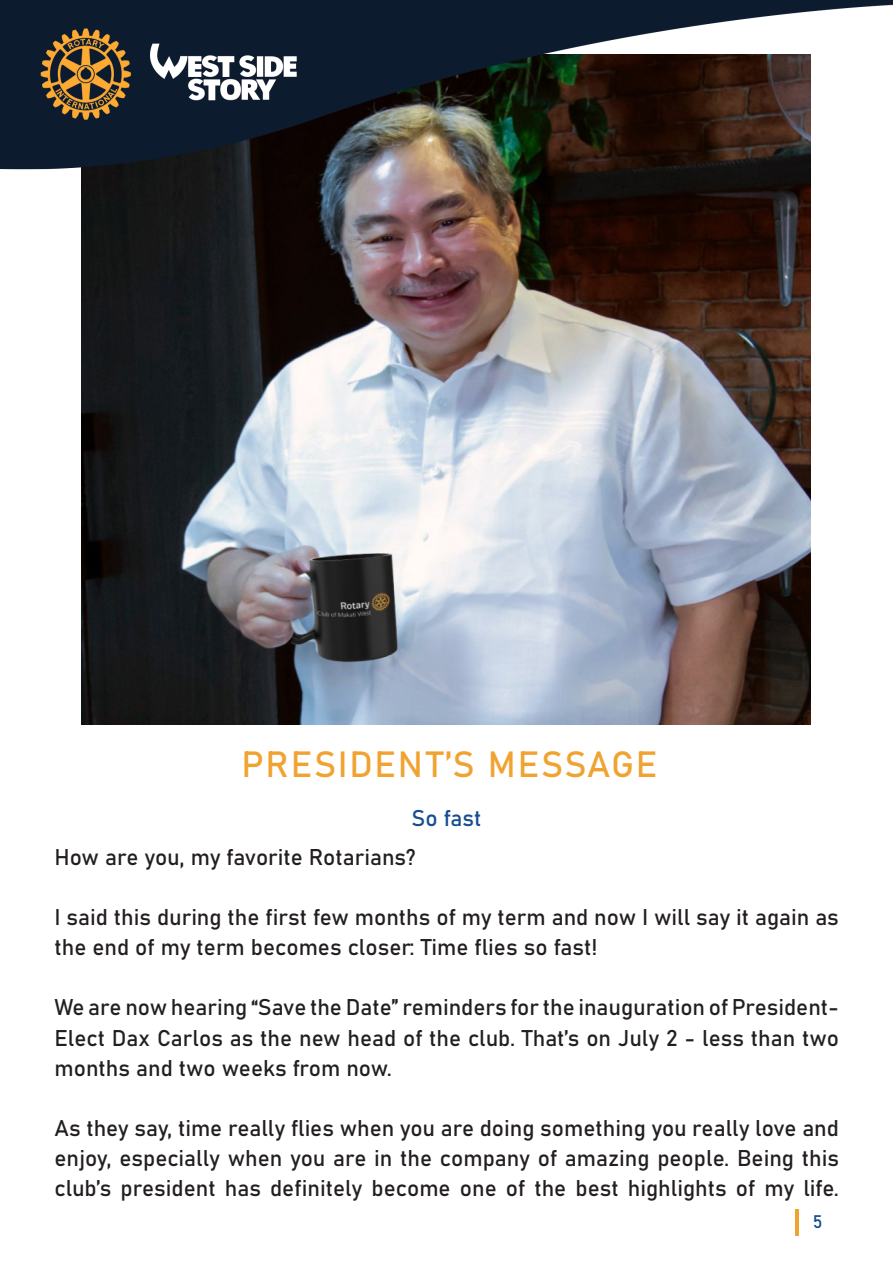
<style>
.page{position:relative;width:893px;height:1263px;background:#fff}
.page>*{position:absolute;margin:0;border:0;box-sizing:border-box;transform-origin:0 0}
.t1{font:36px "Bahnschrift";letter-spacing:.045em;color:#f1a332}
.t2{font:22.5px/30px "Bahnschrift";color:#231f20;text-align:justify}
.t3{font:22.5px "Bahnschrift";color:#164d8f}
.t4{font:18px "Bahnschrift";color:#164d8f}
</style>
<div class="page">
<hr style="left:795px;top:1209px;width:3px;height:26px;background:#f1a332">
<img style="left:81px;top:172px;width:729px;height:552px">
<img style="left:0;top:0;width:893px;height:172px">
<p class="t1" style="left:242px;top:736px;width:417px">PRESIDENT’S MESSAGE</p>
<p class="t3" style="left:412px;top:801px;width:71px">So fast</p>
<p class="t2" style="left:54px;top:841px;width:363px">How are you, my favorite Rotarians?</p>
<p class="t2" style="left:54px;top:901px;width:786px">I said this during the first few months of my term and now I will say it again as the end of my term becomes closer: Time flies so fast!</p>
<p class="t2" style="left:54px;top:991px;width:786px">We are now hearing “Save the Date” reminders for the inauguration of President-Elect Dax Carlos as the new head of the club. That’s on July 2 - less than two months and two weeks from now.</p>
<p class="t2" style="left:54px;top:1111px;width:786px">As they say, time really flies when you are doing something you really love and enjoy, especially when you are in the company of amazing people. Being this club’s president has definitely become one of the best highlights of my life.</p>
<p class="t4" style="left:813px;top:1208px;width:11px">5</p>
</div>
